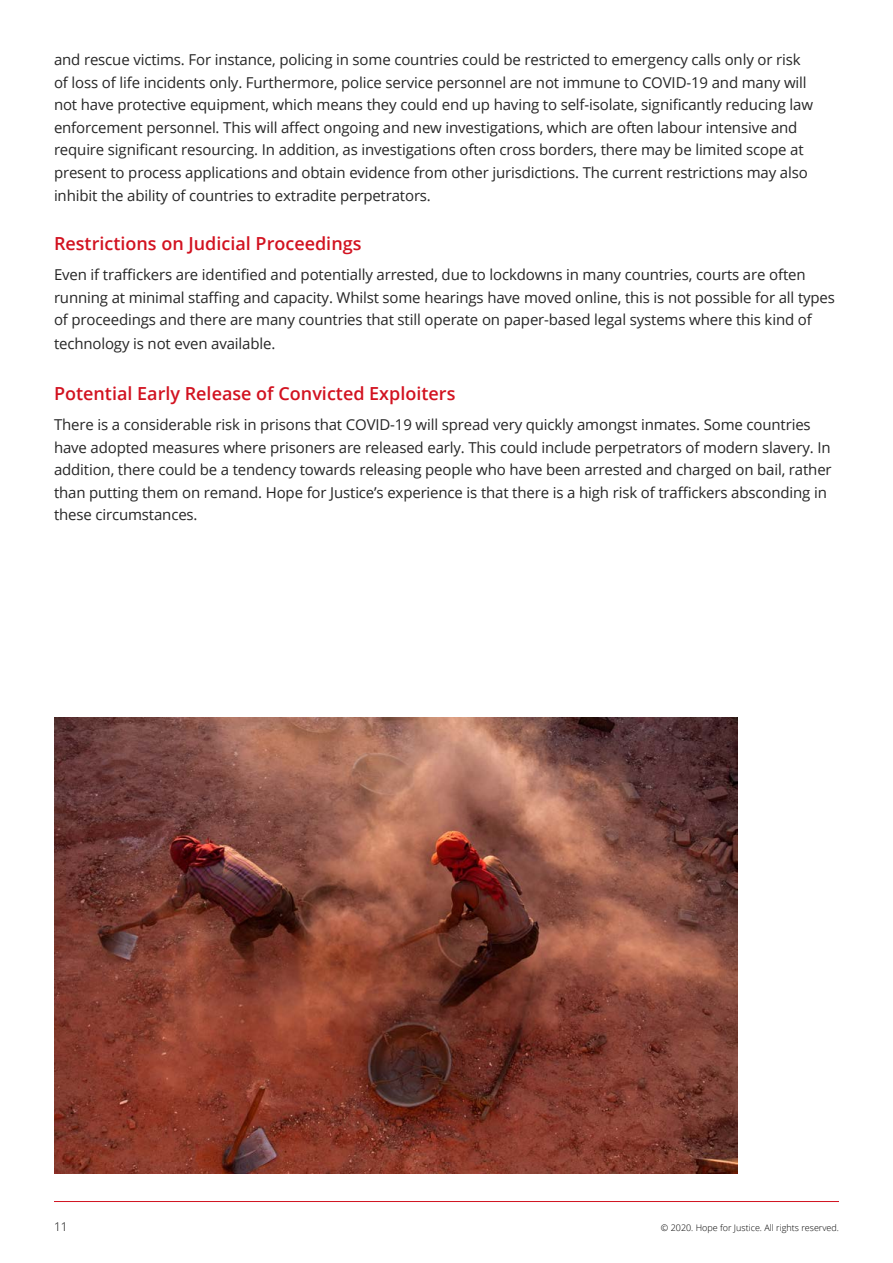
<style>
.page{position:relative;width:893px;height:1263px;background:#fff}
.page>*{position:absolute;margin:0;border:0;box-sizing:border-box;transform-origin:0 0}
.t1{font:600 18px "Open Sans";color:#d21220}
.t2{font:15px/22.5px "Open Sans";letter-spacing:-.01em;color:#262626}
.t3{font:300 12px "Open Sans";color:#000}
.t4{font:300 9px "Open Sans";color:#000}
</style>
<div class="page">
<hr style="left:54px;top:1201px;width:785px;height:1px;background:#d21220">
<img style="left:54px;top:718px;width:683px;height:455px">
<p class="t2" style="left:54px;top:48px;width:760px">and rescue victims. For instance, policing in some countries could be restricted to emergency calls only or risk of loss of life incidents only. Furthermore, police service personnel are not immune to COVID-19 and many will not have protective equipment, which means they could end up having to self-isolate, significantly reducing law enforcement personnel. This will affect ongoing and new investigations, which are often labour intensive and require significant resourcing. In addition, as investigations often cross borders, there may be limited scope at present to process applications and obtain evidence from other jurisdictions. The current restrictions may also inhibit the ability of countries to extradite perpetrators.</p>
<p class="t1" style="left:54px;top:231px;width:309px">Restrictions on Judicial Proceedings</p>
<p class="t2" style="left:54px;top:263px;width:782px">Even if traffickers are identified and potentially arrested, due to lockdowns in many countries, courts are often running at minimal staffing and capacity. Whilst some hearings have moved online, this is not possible for all types of proceedings and there are many countries that still operate on paper-based legal systems where this kind of</p>
<p class="t2" style="left:54px;top:332px;width:223px">technology is not even available.</p>
<p class="t1" style="left:54px;top:381px;width:403px">Potential Early Release of Convicted Exploiters</p>
<p class="t2" style="left:54px;top:413px;width:779px">There is a considerable risk in prisons that COVID-19 will spread very quickly amongst inmates. Some countries have adopted measures where prisoners are released early. This could include perpetrators of modern slavery. In addition, there could be a tendency towards releasing people who have been arrested and charged on bail, rather than putting them on remand. Hope for Justice’s experience is that there is a high risk of traffickers absconding in these circumstances.</p>
<p class="t3" style="left:54px;top:1218px;width:15px">11</p>
<p class="t4" style="left:661px;top:1221px;width:180px">© 2020. Hope for Justice. All rights reserved.</p>
</div>
